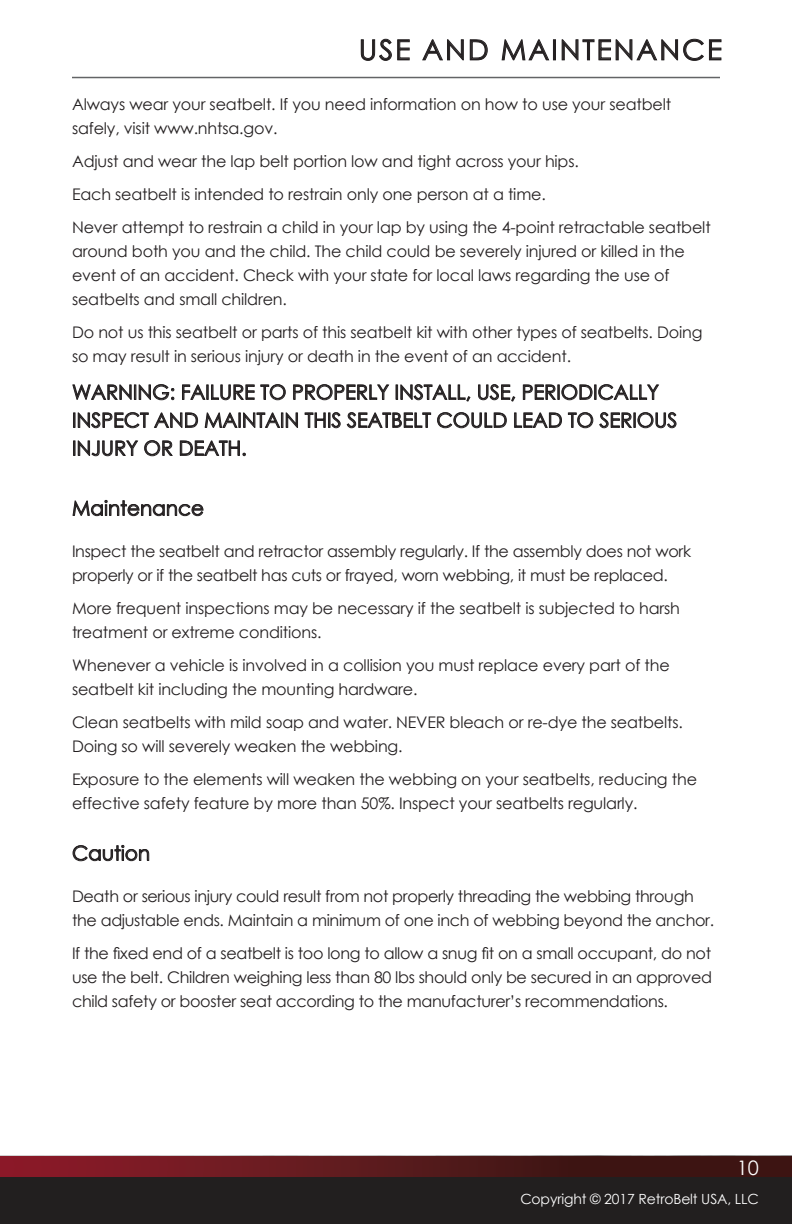
<style>
.page{position:relative;width:792px;height:1224px;background:#fff}
.page>*{position:absolute;margin:0;border:0;box-sizing:border-box;transform-origin:0 0}
.t1{font:28px "Century Gothic";letter-spacing:.075em;color:#231f20}
.t2{font:20px/28px "Century Gothic";color:#231f20}
.t3{font:20px "Century Gothic";color:#fff}
.t4{font:16px/24px "Century Gothic";letter-spacing:-.01em;color:#231f20}
.t5{font:14px "Century Gothic";letter-spacing:-.01em;color:#fff}
</style>
<div class="page">
<img style="left:0;top:1156px;width:792px;height:22px">
<div style="left:0;top:1178px;width:792px;height:46px;background:#221f1f"></div>
<div style="left:0;top:1157px;width:792px;height:20px;background:linear-gradient(to right,#8a1d2a,#2d140e)"></div>
<hr style="left:72px;top:77px;width:648px;height:1px;background:#636466">
<svg style="left:360px;top:38px;width:50px;height:23px"></svg>
<svg style="left:422px;top:39px;width:66px;height:22px"></svg>
<svg style="left:501px;top:39px;width:49px;height:22px"></svg>
<div style="left:553px;top:39px;width:3px;height:21px;border:1px solid #231f20"></div>
<svg style="left:561px;top:38px;width:161px;height:23px"></svg>
<svg style="left:72px;top:384px;width:103px;height:16px"></svg>
<svg style="left:182px;top:384px;width:104px;height:16px"></svg>
<svg style="left:293px;top:384px;width:96px;height:16px"></svg>
<svg style="left:396px;top:384px;width:75px;height:18px"></svg>
<svg style="left:478px;top:384px;width:37px;height:18px"></svg>
<svg style="left:523px;top:384px;width:136px;height:16px"></svg>
<svg style="left:73px;top:412px;width:125px;height:16px"></svg>
<svg style="left:205px;top:412px;width:93px;height:16px"></svg>
<svg style="left:305px;top:412px;width:36px;height:16px"></svg>
<svg style="left:347px;top:412px;width:84px;height:16px"></svg>
<svg style="left:437px;top:412px;width:70px;height:16px"></svg>
<svg style="left:514px;top:412px;width:48px;height:16px"></svg>
<svg style="left:568px;top:412px;width:25px;height:16px"></svg>
<svg style="left:599px;top:412px;width:78px;height:16px"></svg>
<svg style="left:73px;top:441px;width:65px;height:15px"></svg>
<svg style="left:144px;top:440px;width:29px;height:16px"></svg>
<svg style="left:180px;top:440px;width:66px;height:16px"></svg>
<svg style="left:72px;top:500px;width:132px;height:16px"></svg>
<svg style="left:72px;top:845px;width:77px;height:16px"></svg>
<h1 class="t1" style="left:359px;top:30px;width:365px">USE AND MAINTENANCE</h1>
<p class="t4" style="left:72px;top:92px;width:601px">Always wear your seatbelt. If you need information on how to use your seatbelt safely, visit www.nhtsa.gov.</p>
<p class="t4" style="left:72px;top:145px;width:640px;line-height:33px">Adjust and wear the lap belt portion low and tight across your hips.<br>Each seatbelt is intended to restrain only one person at a time.<br>Never attempt to restrain a child in your lap by using the 4-point retractable seatbelt</p>
<p class="t4" style="left:72px;top:239px;width:614px">around both you and the child. The child could be severely injured or killed in the event of an accident. Check with your state for local laws regarding the use of seatbelts and small children.</p>
<p class="t4" style="left:72px;top:320px;width:632px">Do not us this seatbelt or parts of this seatbelt kit with other types of seatbelts. Doing so may result in serious injury or death in the event of an accident.</p>
<p class="t2" style="left:72px;top:378px;width:607px">WARNING: FAILURE TO PROPERLY INSTALL, USE, PERIODICALLY<br>INSPECT AND MAINTAIN THIS SEATBELT COULD LEAD TO SERIOUS<br>INJURY OR DEATH.</p>
<p class="t2" style="left:72px;top:494px;width:134px">Maintenance</p>
<p class="t4" style="left:72px;top:539px;width:621px">Inspect the seatbelt and retractor assembly regularly. If the assembly does not work properly or if the seatbelt has cuts or frayed, worn webbing, it must be replaced.</p>
<p class="t4" style="left:72px;top:596px;width:609px">More frequent inspections may be necessary if the seatbelt is subjected to harsh treatment or extreme conditions.</p>
<p class="t4" style="left:72px;top:653px;width:599px">Whenever a vehicle is involved in a collision you must replace every part of the seatbelt kit including the mounting hardware.</p>
<p class="t4" style="left:72px;top:710px;width:612px">Clean seatbelts with mild soap and water. NEVER bleach or re-dye the seatbelts.<br>Doing so will severely weaken the webbing.</p>
<p class="t4" style="left:72px;top:767px;width:627px">Exposure to the elements will weaken the webbing on your seatbelts, reducing the effective safety feature by more than 50%. Inspect your seatbelts regularly.</p>
<p class="t2" style="left:72px;top:839px;width:80px">Caution</p>
<p class="t4" style="left:72px;top:884px;width:644px">Death or serious injury could result from not properly threading the webbing through the adjustable ends. Maintain a minimum of one inch of webbing beyond the anchor.</p>
<p class="t4" style="left:72px;top:941px;width:642px;text-align:justify">If the fixed end of a seatbelt is too long to allow a snug fit on a small occupant, do not use the belt. Children weighing less than 80 lbs should only be secured in an approved child safety or booster seat according to the manufacturer’s recommendations.</p>
<p class="t3" style="left:737px;top:1153px;width:24px">10</p>
<p class="t5" style="left:520px;top:1189px;width:240px">Copyright © 2017 RetroBelt USA, LLC</p>
</div>
